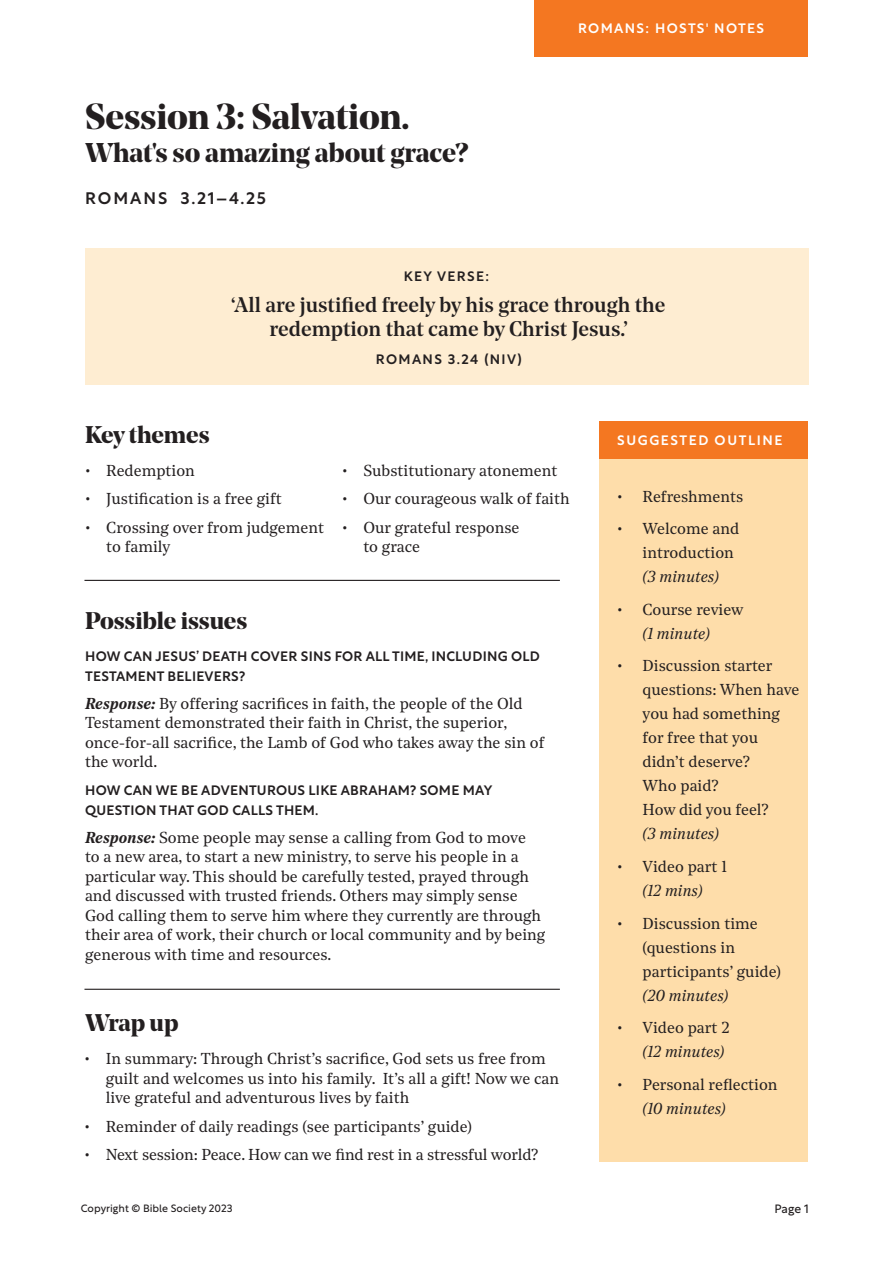
<style>
.page{position:relative;width:893px;height:1263px;background:#fff}
.page>*{position:absolute;margin:0;border:0;box-sizing:border-box;transform-origin:0 0}
.t1{font:700 36px "Noe Display";letter-spacing:-.005em;color:#231f20}
.t2{font:700 27px "Noe Display";color:#231f20}
.t3{font:700 24px "Noe Display";letter-spacing:-.005em;color:#231f20}
.t4{font:500 21px/24px "Noe Standard";color:#231f20;text-align:center}
.t5{font:500 16.5px "Rustica";letter-spacing:.12em;color:#231f20}
.t6{font:15.75px/24px "Noe Text";color:#231f20}
.t7{font:500 13.5px/19.5px "Rustica";letter-spacing:.02em;color:#231f20}
.t8{font:500 13.5px "Rustica";letter-spacing:.11em;color:#fff}
.t9{font:500 13.5px "Rustica";letter-spacing:.1em;color:#231f20}
.t10{font:12px "Rustica";color:#231f20}
.t11{font:10.5px "Rustica";color:#231f20}
.s1{font-style:italic}
.s2{font-weight:600;font-style:italic}
</style>
<div class="page">
<div style="left:85px;top:249px;width:724px;height:136px;background:#feedd2"></div>
<div style="left:534px;top:0;width:274px;height:56px;background:#f47721"></div>
<div style="left:600px;top:459px;width:208px;height:702px;background:#feddaa"></div>
<div style="left:600px;top:421px;width:208px;height:38px;background:#f47721"></div>
<hr style="left:84px;top:580px;width:476px;height:1px;background:#231f20">
<hr style="left:84px;top:989px;width:476px;height:1px;background:#231f20">
<p class="t1" style="left:85px;top:92px;width:326px">Session 3: Salvation.</p>
<p class="t2" style="left:85px;top:134px;width:385px">What's so amazing about grace?</p>
<p class="t5" style="left:85px;top:184px;width:182px">ROMANS 3.21–4.25</p>
<p class="t9" style="left:404px;top:264px;width:87px">KEY VERSE:</p>
<p class="t8" style="left:578px;top:17px;width:188px">ROMANS: HOSTS' NOTES</p>
<p class="t4" style="left:231px;top:291px;width:436px">‘All are justified freely by his grace through the redemption that came by Christ Jesus.’</p>
<p class="t9" style="left:376px;top:348px;width:147px">ROMANS 3.24 (NIV)</p>
<p class="t3" style="left:85px;top:418px;width:126px">Key themes</p>
<p class="t8" style="left:617px;top:428px;width:167px">SUGGESTED OUTLINE</p>
<p class="t6" style="left:85px;top:458px;width:111px">• Redemption</p>
<p class="t6" style="left:85px;top:486px;width:198px">• Justification is a free gift</p>
<p class="t6" style="left:106px;top:516px;width:219px;line-height:19.6px;text-indent:-21px">• Crossing over from judgement to family</p>
<p class="t6" style="left:342px;top:458px;width:217px">• Substitutionary atonement</p>
<p class="t6" style="left:342px;top:486px;width:229px">• Our courageous walk of faith</p>
<p class="t6" style="left:363px;top:516px;width:158px;line-height:19.6px;text-indent:-21px">• Our grateful response to grace</p>
<p class="t6" style="left:617px;top:484px;width:128px">• Refreshments</p>
<p class="t6" style="left:643px;top:516px;width:98px;text-indent:-26px">• Welcome and introduction <span class="s1">(3 minutes)</span></p>
<p class="t6" style="left:617px;top:597px;width:128px;text-align:center">• Course review <span class="s1">(1 minute)</span></p>
<p class="t6" style="left:643px;top:653px;width:158px;text-indent:-26px">• Discussion starter questions: When have you had something for free that you didn’t deserve?<br>Who paid?<br>How did you feel?<br><span class="s1">(3 minutes)</span></p>
<p class="t6" style="left:617px;top:854px;width:111px;text-align:center">• Video part 1 <span class="s1">(12 mins)</span></p>
<p class="t6" style="left:643px;top:910px;width:140px;text-indent:-26px">• Discussion time (questions in participants’ guide) <span class="s1">(20 minutes)</span></p>
<p class="t6" style="left:643px;top:1015px;width:89px;text-indent:-26px">• Video part 2 <span class="s1">(12 minutes)</span></p>
<p class="t6" style="left:643px;top:1071px;width:137px;text-indent:-26px">• Personal reflection <span class="s1">(10 minutes)</span></p>
<p class="t3" style="left:85px;top:605px;width:164px">Possible issues</p>
<p class="t7" style="left:85px;top:645px;width:456px">HOW CAN JESUS’ DEATH COVER SINS FOR ALL TIME, INCLUDING OLD<br>TESTAMENT BELIEVERS?</p>
<p class="t6" style="left:85px;top:692px;width:461px;line-height:19.5px"><span class="s2">Response:</span> By offering sacrifices in faith, the people of the Old Testament demonstrated their faith in Christ, the superior, once-for-all sacrifice, the Lamb of God who takes away the sin of the world.</p>
<p class="t7" style="left:85px;top:779px;width:409px">HOW CAN WE BE ADVENTUROUS LIKE ABRAHAM? SOME MAY<br>QUESTION THAT GOD CALLS THEM.</p>
<p class="t6" style="left:85px;top:826px;width:462px;line-height:19.5px"><span class="s2">Response:</span> Some people may sense a calling from God to move<br>to a new area, to start a new ministry, to serve his people in a particular way. This should be carefully tested, prayed through and discussed with trusted friends. Others may simply sense God calling them to serve him where they currently are through their area of work, their church or local community and by being generous with time and resources.</p>
<p class="t3" style="left:85px;top:1007px;width:95px">Wrap up</p>
<p class="t6" style="left:106px;top:1048px;width:455px;line-height:19.5px;text-indent:-21px">• In summary: Through Christ’s sacrifice, God sets us free from guilt and welcomes us into his family. It’s all a gift! Now we can live grateful and adventurous lives by faith</p>
<p class="t6" style="left:84px;top:1113px;width:389px">• Reminder of daily readings (see participants’ guide)</p>
<p class="t6" style="left:84px;top:1141px;width:456px">• Next session: Peace. How can we find rest in a stressful world?</p>
<p class="t11" style="left:81px;top:1199px;width:153px">Copyright © Bible Society 2023</p>
<p class="t10" style="left:774px;top:1199px;width:36px">Page 1</p>
</div>
